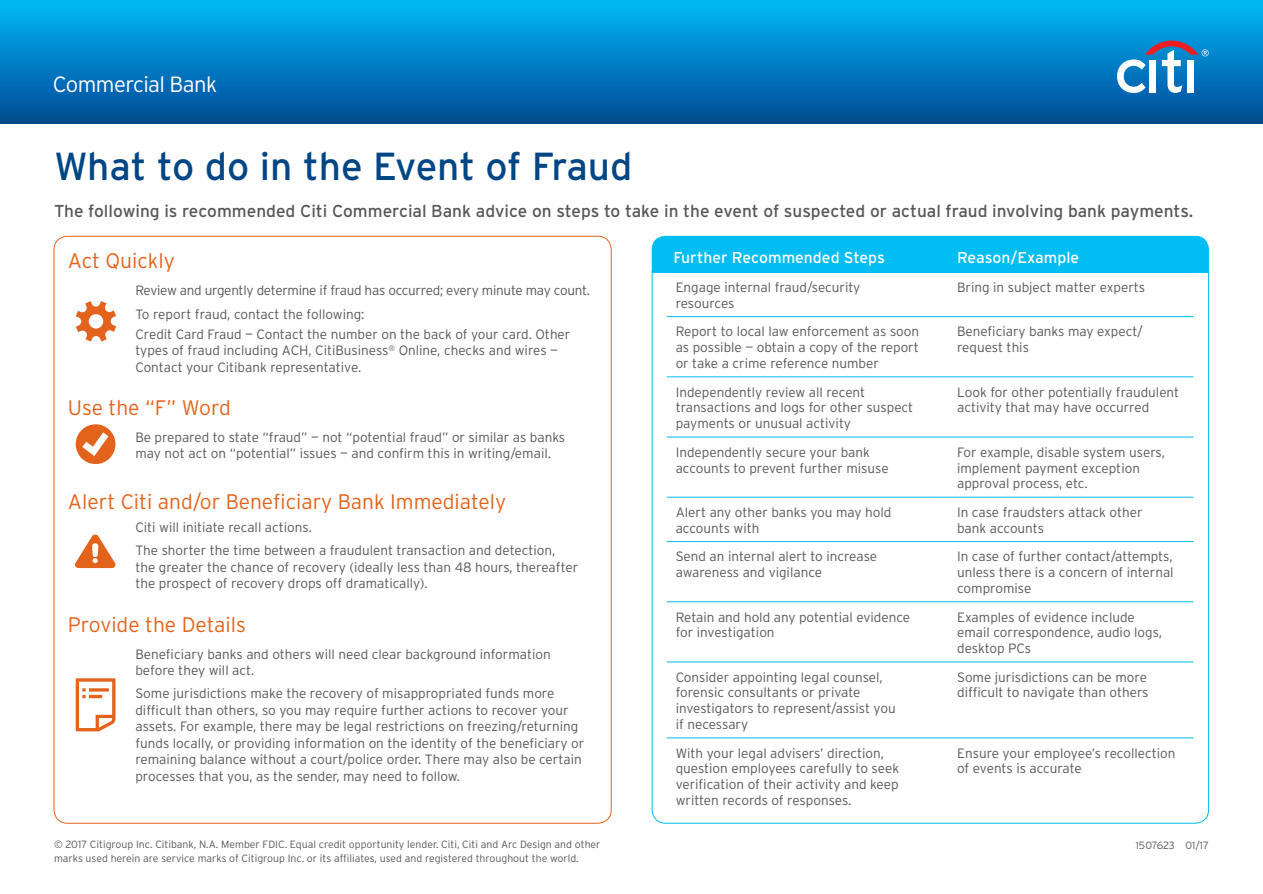
<style>
.page{position:relative;width:1263px;height:894px;background:#fff}
.page>*{position:absolute;margin:0;border:0;box-sizing:border-box;transform-origin:0 0}
.t1{font:39px "Interstate";color:#004684}
.t2{font:300 22.05px "Interstate";letter-spacing:-.03em;color:#fff}
.Subhead{font:300 21px "Interstate";color:#e3631d}
.intro_paragraph{font:17.25px "Interstate";color:#57585a}
.intro_paragraph-2{font:15.75px "Interstate";color:#fff}
.intro_paragraph-3{font:300 13.5px/15.8px "Interstate";color:#57585a}
.intro_paragraph-4{font:300 13.5px "Interstate";letter-spacing:-.02em;color:#57585a}
.Text{font:300 10.5px/13.5px "Interstate";color:#57585a}
</style>
<div class="page">
<div style="left:0;top:0;width:1263px;height:124px;background:linear-gradient(to bottom,#00baf8,#014994)"></div>
<svg style="left:1117px;top:41px;width:91px;height:52px"></svg>
<svg style="left:651px;top:271px;width:558px;height:552px"></svg>
<div style="left:652px;top:236px;width:557px;height:37px;background:#01bdf2"></div>
<svg style="left:75px;top:534px;width:40px;height:34px"></svg>
<svg style="left:76px;top:301px;width:40px;height:40px"></svg>
<svg style="left:76px;top:424px;width:39px;height:40px"></svg>
<svg style="left:76px;top:678px;width:39px;height:53px"></svg>
<h2 class="t2" style="left:53px;top:71px;width:166px">Commercial Bank</h2>
<p class="t1" style="left:54px;top:141px;width:580px">What to do in the Event of Fraud</p>
<p class="intro_paragraph" style="left:54px;top:199px;width:1140px">The following is recommended Citi Commercial Bank advice on steps to take in the event of suspected or actual fraud involving bank payments.</p>
<p class="Subhead" style="left:68px;top:248px;width:108px">Act Quickly</p>
<p class="intro_paragraph-4" style="left:135px;top:282px;width:456px">Review and urgently determine if fraud has occurred; every minute may count.</p>
<p class="intro_paragraph-3" style="left:135px;top:305px;width:231px">To report fraud, contact the following:</p>
<p class="intro_paragraph-3" style="left:135px;top:325px;width:436px;line-height:16.5px">Credit Card Fraud — Contact the number on the back of your card. Other types of fraud including ACH, CitiBusiness<sup>®</sup> Online, checks and wires —<br>Contact your Citibank representative.</p>
<p class="Subhead" style="left:68px;top:395px;width:164px">Use the “F” Word</p>
<p class="intro_paragraph-3" style="left:135px;top:428px;width:431px;line-height:16.5px">Be prepared to state “fraud” — not “potential fraud” or similar as banks may not act on “potential” issues — and confirm this in writing/email.</p>
<p class="Subhead" style="left:68px;top:488px;width:440px">Alert Citi and/or Beneficiary Bank Immediately</p>
<p class="intro_paragraph-3" style="left:135px;top:519px;width:178px">Citi will initiate recall actions.</p>
<p class="intro_paragraph-3" style="left:135px;top:542px;width:444px;line-height:16.5px">The shorter the time between a fraudulent transaction and detection, the greater the chance of recovery (ideally less than 48 hours, thereafter the prospect of recovery drops off dramatically).</p>
<p class="Subhead" style="left:68px;top:611px;width:179px">Provide the Details</p>
<p class="intro_paragraph-3" style="left:135px;top:645px;width:417px;line-height:16.5px">Beneficiary banks and others will need clear background information before they will act.</p>
<p class="intro_paragraph-3" style="left:135px;top:685px;width:450px;line-height:16.5px">Some jurisdictions make the recovery of misappropriated funds more difficult than others, so you may require further actions to recover your assets. For example, there may be legal restrictions on freezing/returning funds locally, or providing information on the identity of the beneficiary or remaining balance without a court/police order. There may also be certain processes that you, as the sender, may need to follow.</p>
<p class="intro_paragraph-2" style="left:673px;top:247px;width:213px">Further Recommended Steps</p>
<p class="intro_paragraph-2" style="left:957px;top:247px;width:124px">Reason/Example</p>
<p class="intro_paragraph-3" style="left:675px;top:279px;width:186px">Engage internal fraud/security resources</p>
<p class="intro_paragraph-3" style="left:957px;top:279px;width:190px">Bring in subject matter experts</p>
<p class="intro_paragraph-3" style="left:675px;top:323px;width:245px;text-align:justify">Report to local law enforcement as soon as possible — obtain a copy of the report or take a crime reference number</p>
<p class="intro_paragraph-3" style="left:957px;top:323px;width:187px">Beneficiary banks may expect/ request this</p>
<p class="intro_paragraph-3" style="left:675px;top:383px;width:239px">Independently review all recent transactions and logs for other suspect payments or unusual activity</p>
<p class="intro_paragraph-3" style="left:957px;top:383px;width:224px">Look for other potentially fraudulent activity that may have occurred</p>
<p class="intro_paragraph-3" style="left:675px;top:444px;width:214px">Independently secure your bank accounts to prevent further misuse</p>
<p class="intro_paragraph-3" style="left:957px;top:444px;width:209px">For example, disable system users, implement payment exception approval process, etc.</p>
<p class="intro_paragraph-3" style="left:675px;top:504px;width:217px">Alert any other banks you may hold accounts with</p>
<p class="intro_paragraph-3" style="left:957px;top:504px;width:187px">In case fraudsters attack other bank accounts</p>
<p class="intro_paragraph-3" style="left:675px;top:548px;width:203px">Send an internal alert to increase awareness and vigilance</p>
<p class="intro_paragraph-3" style="left:957px;top:548px;width:218px;text-align:justify">In case of further contact/attempts, unless there is a concern of internal compromise</p>
<p class="intro_paragraph-3" style="left:675px;top:608px;width:236px">Retain and hold any potential evidence for investigation</p>
<p class="intro_paragraph-3" style="left:957px;top:608px;width:206px">Examples of evidence include email correspondence, audio logs, desktop PCs</p>
<p class="intro_paragraph-3" style="left:675px;top:668px;width:221px">Consider appointing legal counsel, forensic consultants or private investigators to represent/assist you if necessary</p>
<p class="intro_paragraph-3" style="left:957px;top:668px;width:193px">Some jurisdictions can be more difficult to navigate than others</p>
<p class="intro_paragraph-3" style="left:675px;top:744px;width:225px">With your legal advisers’ direction, question employees carefully to seek verification of their activity and keep written records of responses.</p>
<p class="intro_paragraph-3" style="left:957px;top:744px;width:220px">Ensure your employee’s recollection of events is accurate</p>
<p class="Text" style="left:54px;top:837px;width:548px">© 2017 Citigroup Inc. Citibank, N.A. Member FDIC. Equal credit opportunity lender. Citi, Citi and Arc Design and other marks used herein are service marks of Citigroup Inc. or its affiliates, used and registered throughout the world.</p>
<p class="Text" style="left:1135px;top:838px;width:75px">1507623 01/17</p>
</div>
